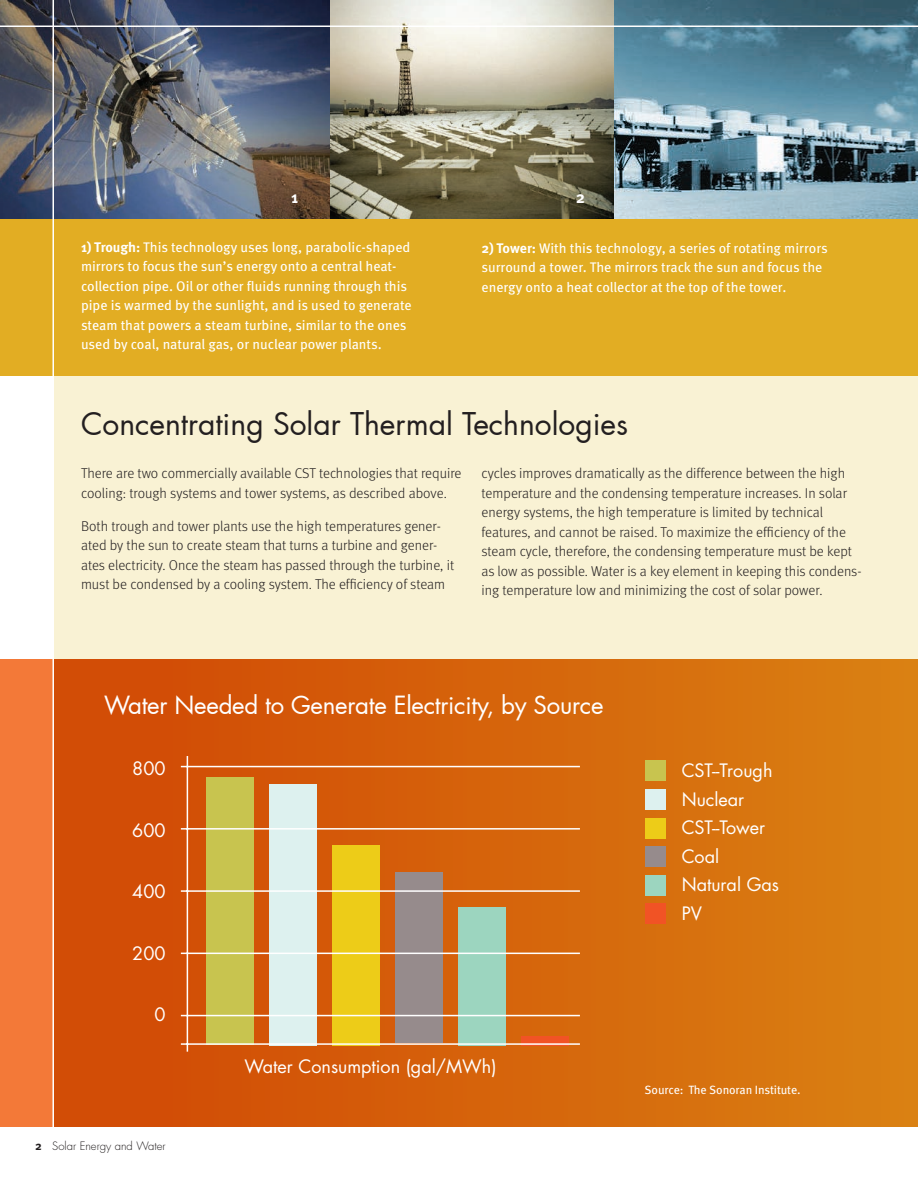
<style>
.page{position:relative;width:918px;height:1188px;background:#fff}
.page>*{position:absolute;margin:0;border:0;box-sizing:border-box;transform-origin:0 0}
.t1{font:30px "Futura";color:#231f20}
.t2{font:24px "Futura";letter-spacing:-.01em;color:#fff}
.t3{font:18px/28.5px "Futura";color:#fff}
.t4{font:700 16.5px "Meta OT";color:#fff}
.t5{font:300 14.25px/19.5px "Meta";color:#231f20}
.t6{font:13.8px/19.5px "Meta OT";color:#fff}
.t7{font:12px "Meta OT";letter-spacing:-.01em;color:#fff}
.t8{font:300 11.25px "Futura";color:#231f20}
.s1{font-weight:700}
.s2{font-family:"Meta OT";font-weight:700;font-size:12px}
</style>
<div class="page">
<img style="left:0;top:0;width:330px;height:220px">
<img style="left:614px;top:0;width:304px;height:220px">
<img style="left:330px;top:0;width:284px;height:220px">
<div style="left:54px;top:220px;width:864px;height:907px;background:#f9f2d4"></div>
<div style="left:0;top:659px;width:918px;height:468px;background:#f37938"></div>
<div style="left:54px;top:659px;width:864px;height:468px;background:linear-gradient(to right,#d14907,#da8012)"></div>
<div style="left:0;top:220px;width:918px;height:156px;background:#e2ad23"></div>
<hr style="left:52px;top:0;width:2px;height:1135px;background:#fff">
<hr style="left:0;top:26px;width:918px;height:1px;background:#fff">
<div style="left:206px;top:778px;width:47px;height:267px;background:#c8c44f"></div>
<div style="left:269px;top:784px;width:47px;height:261px;background:#ddf1ef"></div>
<div style="left:332px;top:845px;width:47px;height:200px;background:#edcc18"></div>
<div style="left:395px;top:873px;width:47px;height:170px;background:#968b8c"></div>
<div style="left:458px;top:907px;width:47px;height:138px;background:#9cd5bf"></div>
<div style="left:522px;top:1036px;width:47px;height:9px;background:#f15325"></div>
<div style="left:646px;top:761px;width:20px;height:20px;background:#c8c44f"></div>
<div style="left:646px;top:903px;width:20px;height:21px;background:#f15325"></div>
<div style="left:646px;top:789px;width:20px;height:20px;background:#ddf1ef"></div>
<div style="left:646px;top:818px;width:20px;height:20px;background:#edcc18"></div>
<div style="left:646px;top:847px;width:20px;height:20px;background:#968b8c"></div>
<div style="left:646px;top:875px;width:20px;height:20px;background:#9cd5bf"></div>
<hr style="left:187px;top:756px;width:1px;height:296px;background:#fff">
<hr style="left:181px;top:1043px;width:399px;height:2px;background:#fff">
<hr style="left:181px;top:1015px;width:399px;height:1px;background:#fff">
<hr style="left:181px;top:953px;width:399px;height:1px;background:#fff">
<hr style="left:181px;top:890px;width:399px;height:2px;background:#fff">
<hr style="left:181px;top:828px;width:399px;height:2px;background:#fff">
<hr style="left:181px;top:766px;width:399px;height:1px;background:#fff">
<p class="t4" style="left:291px;top:186px;width:9px">1</p>
<p class="t4" style="left:576px;top:186px;width:11px">2</p>
<p class="t6" style="left:81px;top:237px;width:332px"><span class="s1">1) Trough:</span> This technology uses long, parabolic-shaped mirrors to focus the sun’s energy onto a central heat&shy;collection pipe. Oil or other fluids running through this pipe is warmed by the sunlight, and is used to generate steam that powers a steam turbine, similar to the ones used by coal, natural gas, or nuclear power plants.</p>
<p class="t6" style="left:482px;top:238px;width:348px"><span class="s1">2) Tower:</span> With this technology, a series of rotating mirrors surround a tower. The mirrors track the sun and focus the energy onto a heat collector at the top of the tower.</p>
<h1 class="t1" style="left:81px;top:405px;width:549px">Concentrating Solar Thermal Technologies</h1>
<p class="t5" style="left:81px;top:463px;width:382px">There are two commercially available CST technologies that require cooling: trough systems and tower systems, as described above.</p>
<p class="t5" style="left:81px;top:516px;width:375px">Both trough and tower plants use the high temperatures gener&shy;ated by the sun to create steam that turns a turbine and gener&shy;ates electricity. Once the steam has passed through the turbine, it must be condensed by a cooling system. The efficiency of steam</p>
<p class="t5" style="left:481px;top:463px;width:382px">cycles improves dramatically as the difference between the high temperature and the condensing temperature increases. In solar energy systems, the high temperature is limited by technical features, and cannot be raised. To maximize the efficiency of the steam cycle, therefore, the condensing temperature must be kept as low as possible. Water is a key element in keeping this condens&shy;ing temperature low and minimizing the cost of solar power.</p>
<h2 class="t2" style="left:104px;top:690px;width:501px">Water Needed to Generate Electricity, by Source</h2>
<p class="t3" style="left:132px;top:755px;width:35px">800</p>
<p class="t3" style="left:132px;top:816px;width:35px">600</p>
<p class="t3" style="left:132px;top:878px;width:35px">400</p>
<p class="t3" style="left:132px;top:939px;width:35px">200</p>
<p class="t3" style="left:154px;top:1001px;width:13px">0</p>
<p class="t8" style="left:35px;top:1138px;width:132px"><span class="s2">2</span> Solar Energy and Water</p>
<p class="t3" style="left:245px;top:1053px;width:253px">Water Consumption (gal/MWh)</p>
<p class="t3" style="left:682px;top:757px;width:99px">CST--Trough<br>Nuclear<br>CST--Tower<br>Coal<br>Natural Gas<br>PV</p>
<p class="t7" style="left:645px;top:1082px;width:158px">Source: The Sonoran Institute.</p>
</div>
